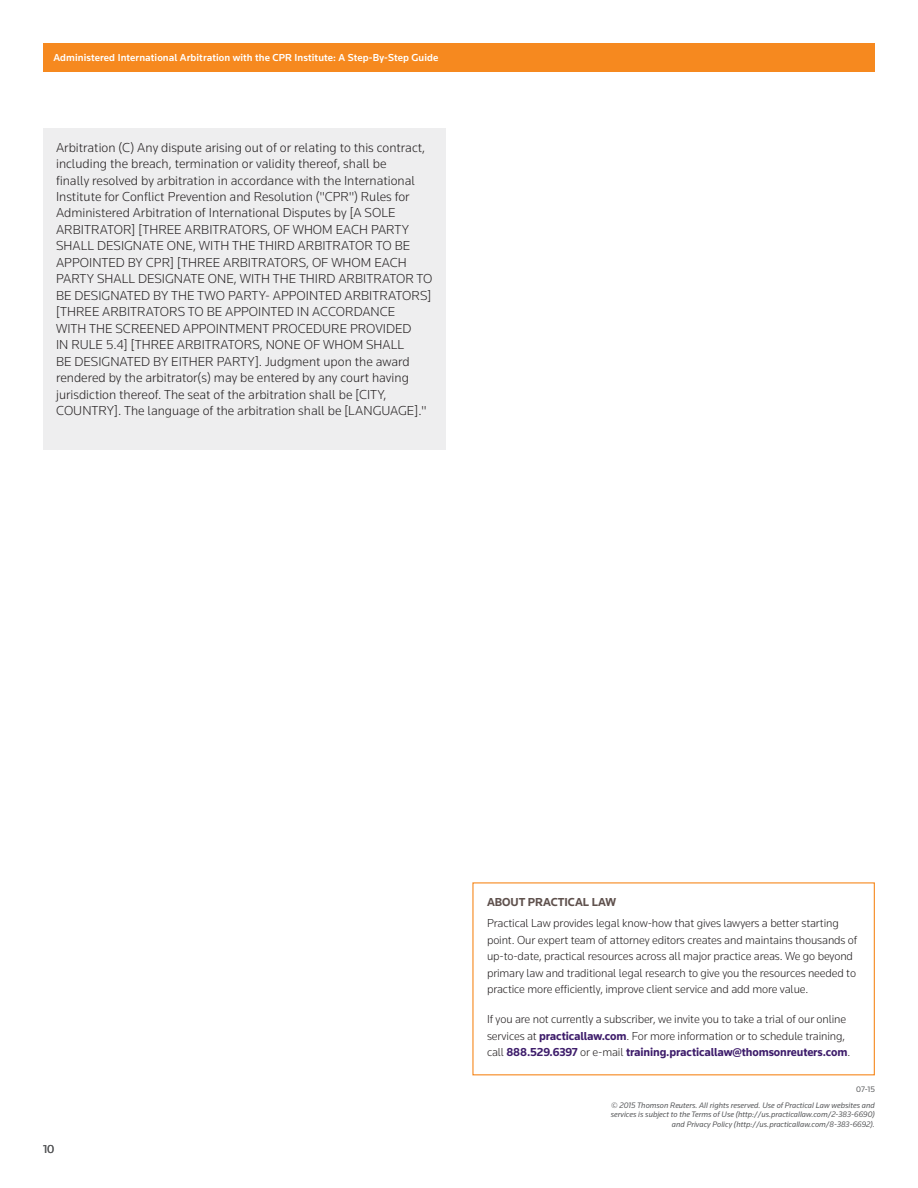
<style>
.page{position:relative;width:918px;height:1188px;background:#fff}
.page>*{position:absolute;margin:0;border:0;box-sizing:border-box;transform-origin:0 0}
.PLC_Text{font:300 13.5px/16.5px "Knowledge";color:#231f20}
.t1{font:300 12px/16.5px "Knowledge";letter-spacing:-.01em;color:#231f20}
.t2{font:700 12px "Knowledge";letter-spacing:-.005em;color:#5f514d}
.t3{font:12px "Knowledge";color:#57585a}
.t4{font:500 10.5px "Knowledge";letter-spacing:.01em;color:#fff}
.t5{font:italic 8.25px/9.8px "Knowledge";color:#57585a;text-align:right}
.t6{font:8.25px "Knowledge";color:#57585a}
.s1{font-weight:700;color:#3e1d6b}
</style>
<div class="page">
<div style="left:43px;top:43px;width:832px;height:29px;background:#f6891f"></div>
<div style="left:43px;top:128px;width:403px;height:321px;background:#eeeeef"></div>
<p class="t4" style="left:53px;top:51px;width:386px">Administered International Arbitration with the CPR Institute: A Step-By-Step Guide</p>
<p class="PLC_Text" style="left:56px;top:139px;width:378px">Arbitration (C) Any dispute arising out of or relating to this contract, including the breach, termination or validity thereof, shall be<br>finally resolved by arbitration in accordance with the International Institute for Conflict Prevention and Resolution ("CPR") Rules for Administered Arbitration of International Disputes by [A SOLE ARBITRATOR] [THREE ARBITRATORS, OF WHOM EACH PARTY SHALL DESIGNATE ONE, WITH THE THIRD ARBITRATOR TO BE APPOINTED BY CPR] [THREE ARBITRATORS, OF WHOM EACH PARTY SHALL DESIGNATE ONE, WITH THE THIRD ARBITRATOR TO BE DESIGNATED BY THE TWO PARTY- APPOINTED ARBITRATORS] [THREE ARBITRATORS TO BE APPOINTED IN ACCORDANCE<br>WITH THE SCREENED APPOINTMENT PROCEDURE PROVIDED<br>IN RULE 5.4] [THREE ARBITRATORS, NONE OF WHOM SHALL<br>BE DESIGNATED BY EITHER PARTY]. Judgment upon the award rendered by the arbitrator(s) may be entered by any court having jurisdiction thereof. The seat of the arbitration shall be [CITY, COUNTRY]. The language of the arbitration shall be [LANGUAGE]."</p>
<p class="t3" style="left:43px;top:1141px;width:13px">10</p>
<p class="t2" style="left:487px;top:895px;width:131px">ABOUT PRACTICAL LAW</p>
<p class="t1" style="left:487px;top:915px;width:372px">Practical Law provides legal know-how that gives lawyers a better starting point. Our expert team of attorney editors creates and maintains thousands of up-to-date, practical resources across all major practice areas. We go beyond primary law and traditional legal research to give you the resources needed to practice more efficiently, improve client service and add more value.</p>
<p class="t1" style="left:487px;top:1011px;width:365px">If you are not currently a subscriber, we invite you to take a trial of our online services at <span class="s1">practicallaw.com</span>. For more information or to schedule training, call <span class="s1">888.529.6397</span> or e-mail <span class="s1">training.practicallaw@thomsonreuters.com</span>.</p>
<p class="t6" style="left:856px;top:1084px;width:20px">07-15</p>
<p class="t5" style="left:611px;top:1100px;width:266px">© 2015 Thomson Reuters. All rights reserved. Use of Practical Law websites and services is subject to the Terms of Use (http://us.practicallaw.com/2-383-6690) and Privacy Policy (http://us.practicallaw.com/8-383-6692).</p>
</div>
